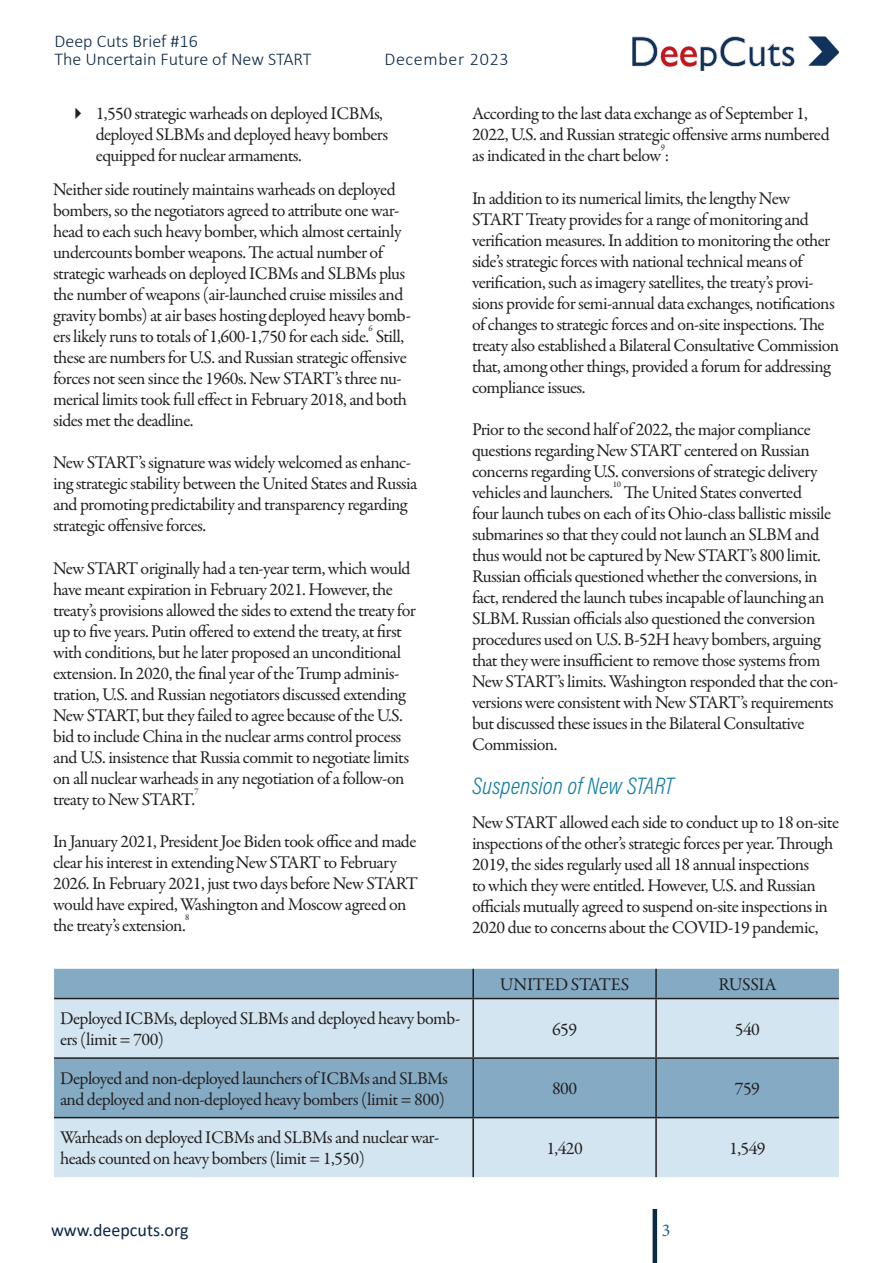
<style>
.page{position:relative;width:893px;height:1263px;background:#fff}
.page>*{position:absolute;margin:0;border:0;box-sizing:border-box;transform-origin:0 0}
.Überschrift{font:italic 300 24px "Acumin Pro Cond";letter-spacing:.005em;color:#157fa2}
.Fließtext{font:18px/21px "Garamond Premr Pro";letter-spacing:-.03em;color:#231f20}
.t1{font:300 18px/18.1px "Calibri";color:#0a2847}
.t2{font:18px "Calibri";color:#0a2847}
.t3{font:300 18px "Calibri";letter-spacing:.04em;color:#0a2847}
.t4{font:18px "Minion Pro";color:#19668d}
.Fließtext-2{font:8.7px "Garamond Premr Pro";color:#231f20}
</style>
<div class="page">
<img style="left:633px;top:36px;width:206px;height:34px">
<hr style="left:653px;top:1209px;width:4px;height:54px;background:#0a2847">
<div style="left:54px;top:969px;width:785px;height:29px;background:#85abc4"></div>
<svg style="left:54px;top:999px;width:785px;height:178px;background:#b8d0e0"></svg>
<hr style="left:472px;top:969px;width:2px;height:29px;background:#231f20">
<hr style="left:655px;top:969px;width:2px;height:29px;background:#231f20">
<hr style="left:54px;top:998px;width:419px;height:1px;background:#231f20">
<hr style="left:473px;top:998px;width:183px;height:1px;background:#231f20">
<hr style="left:472px;top:999px;width:2px;height:58px;background:#231f20">
<hr style="left:656px;top:998px;width:183px;height:1px;background:#231f20">
<hr style="left:655px;top:999px;width:2px;height:58px;background:#231f20">
<hr style="left:54px;top:1057px;width:419px;height:2px;background:#231f20">
<hr style="left:473px;top:1057px;width:183px;height:2px;background:#231f20">
<hr style="left:472px;top:1059px;width:2px;height:58px;background:#231f20">
<hr style="left:656px;top:1057px;width:183px;height:2px;background:#231f20">
<hr style="left:655px;top:1059px;width:2px;height:58px;background:#231f20">
<hr style="left:54px;top:1117px;width:419px;height:1px;background:#231f20">
<hr style="left:473px;top:1117px;width:183px;height:1px;background:#231f20">
<hr style="left:472px;top:1118px;width:2px;height:59px;background:#231f20">
<hr style="left:656px;top:1117px;width:183px;height:1px;background:#231f20">
<hr style="left:655px;top:1118px;width:2px;height:59px;background:#231f20">
<p class="t1" style="left:54px;top:32px;width:259px">Deep Cuts Brief #16<br>The Uncertain Future of New START</p>
<p class="t3" style="left:384px;top:48px;width:126px">December 2023</p>
<p class="Fließtext" style="left:96px;top:104px;width:294px">1,550 strategic warheads on deployed ICBMs, deployed SLBMs and deployed heavy bombers equipped for nuclear armaments.</p>
<p class="Fließtext" style="left:53px;top:179px;width:359px">Neither side routinely maintains warheads on deployed bombers, so the negotiators agreed to attribute one war&shy;head to each such heavy bomber, which almost certainly undercounts bomber weapons. The actual number of strategic warheads on deployed ICBMs and SLBMs plus the number of weapons (air-launched cruise missiles and gravity bombs) at air bases hosting deployed heavy bomb&shy;ers likely runs to totals of 1,600-1,750 for each side. Still,</p>
<p class="Fließtext-2" style="left:369px;top:323px;width:6px">6</p>
<p class="Fließtext" style="left:53px;top:347px;width:355px">these are numbers for U.S. and Russian strategic offensive forces not seen since the 1960s. New START’s three nu&shy;merical limits took full effect in February 2018, and both sides met the deadline.</p>
<p class="Fließtext" style="left:53px;top:453px;width:365px">New START’s signature was widely welcomed as enhanc&shy;ing strategic stability between the United States and Russia and promoting predictability and transparency regarding strategic offensive forces.</p>
<p class="Fließtext" style="left:53px;top:558px;width:364px">New START originally had a ten-year term, which would have meant expiration in February 2021. However, the treaty’s provisions allowed the sides to extend the treaty for up to five years. Putin offered to extend the treaty, at first with conditions, but he later proposed an unconditional extension. In 2020, the final year of the Trump adminis&shy;tration, U.S. and Russian negotiators discussed extending New START, but they failed to agree because of the U.S. bid to include China in the nuclear arms control process and U.S. insistence that Russia commit to negotiate limits on all nuclear warheads in any negotiation of a follow-on treaty to New START.</p>
<p class="Fließtext-2" style="left:194px;top:786px;width:6px">7</p>
<p class="Fließtext" style="left:53px;top:831px;width:366px">In January 2021, President Joe Biden took office and made clear his interest in extending New START to February 2026. In February 2021, just two days before New START would have expired, Washington and Moscow agreed on the treaty’s extension.</p>
<p class="Fließtext-2" style="left:185px;top:912px;width:6px">8</p>
<p class="Fließtext" style="left:472px;top:104px;width:359px">According to the last data exchange as of September 1,<br>2022, U.S. and Russian strategic offensive arms numbered as indicated in the chart below :</p>
<p class="Fließtext-2" style="left:661px;top:142px;width:6px">9</p>
<p class="Fließtext" style="left:472px;top:188px;width:369px">In addition to its numerical limits, the lengthy New START Treaty provides for a range of monitoring and verification measures. In addition to monitoring the other side’s strategic forces with national technical means of verification, such as imagery satellites, the treaty’s provi&shy;sions provide for semi-annual data exchanges, notifications of changes to strategic forces and on-site inspections. The treaty also established a Bilateral Consultative Commission that, among other things, provided a forum for addressing compliance issues.</p>
<p class="Fließtext" style="left:472px;top:419px;width:347px">Prior to the second half of 2022, the major compliance questions regarding New START centered on Russian concerns regarding U.S. conversions of strategic delivery vehicles and launchers.</p>
<p class="Fließtext-2" style="left:613px;top:479px;width:10px">10</p>
<p class="Fließtext" style="left:472px;top:482px;width:368px;text-indent:152px">The United States converted<br>four launch tubes on each of its Ohio-class ballistic missile submarines so that they could not launch an SLBM and thus would not be captured by New START’s 800 limit.<br>Russian officials questioned whether the conversions, in fact, rendered the launch tubes incapable of launching an SLBM. Russian officials also questioned the conversion procedures used on U.S. B-52H heavy bombers, arguing that they were insufficient to remove those systems from New START’s limits. Washington responded that the con&shy;versions were consistent with New START’s requirements but discussed these issues in the Bilateral Consultative Commission.</p>
<h2 class="Überschrift" style="left:472px;top:770px;width:203px">Suspension of New START</h2>
<p class="Fließtext" style="left:472px;top:812px;width:369px">New START allowed each side to conduct up to 18 on-site inspections of the other’s strategic forces per year. Through 2019, the sides regularly used all 18 annual inspections<br>to which they were entitled. However, U.S. and Russian officials mutually agreed to suspend on-site inspections in 2020 due to concerns about the COVID-19 pandemic,</p>
<p class="Fließtext" style="left:500px;top:974px;width:131px">UNITED STATES</p>
<p class="Fließtext" style="left:718px;top:974px;width:60px">RUSSIA</p>
<p class="Fließtext" style="left:60px;top:1008px;width:402px">Deployed ICBMs, deployed SLBMs and deployed heavy bomb&shy;ers (limit = 700)</p>
<p class="Fließtext" style="left:552px;top:1019px;width:27px">659</p>
<p class="Fließtext" style="left:735px;top:1019px;width:27px">540</p>
<p class="Fließtext" style="left:60px;top:1068px;width:389px">Deployed and non-deployed launchers of ICBMs and SLBMs and deployed and non-deployed heavy bombers (limit = 800)</p>
<p class="Fließtext" style="left:552px;top:1079px;width:27px">800</p>
<p class="Fließtext" style="left:735px;top:1079px;width:27px">759</p>
<p class="Fließtext" style="left:60px;top:1128px;width:381px">Warheads on deployed ICBMs and SLBMs and nuclear war&shy;heads counted on heavy bombers (limit = 1,550)</p>
<p class="Fließtext" style="left:546px;top:1138px;width:38px">1,420</p>
<p class="Fließtext" style="left:729px;top:1138px;width:38px">1,549</p>
<p class="t2" style="left:51px;top:1217px;width:139px">www.deepcuts.org</p>
<p class="t4" style="left:662px;top:1218px;width:10px">3</p>
</div>
